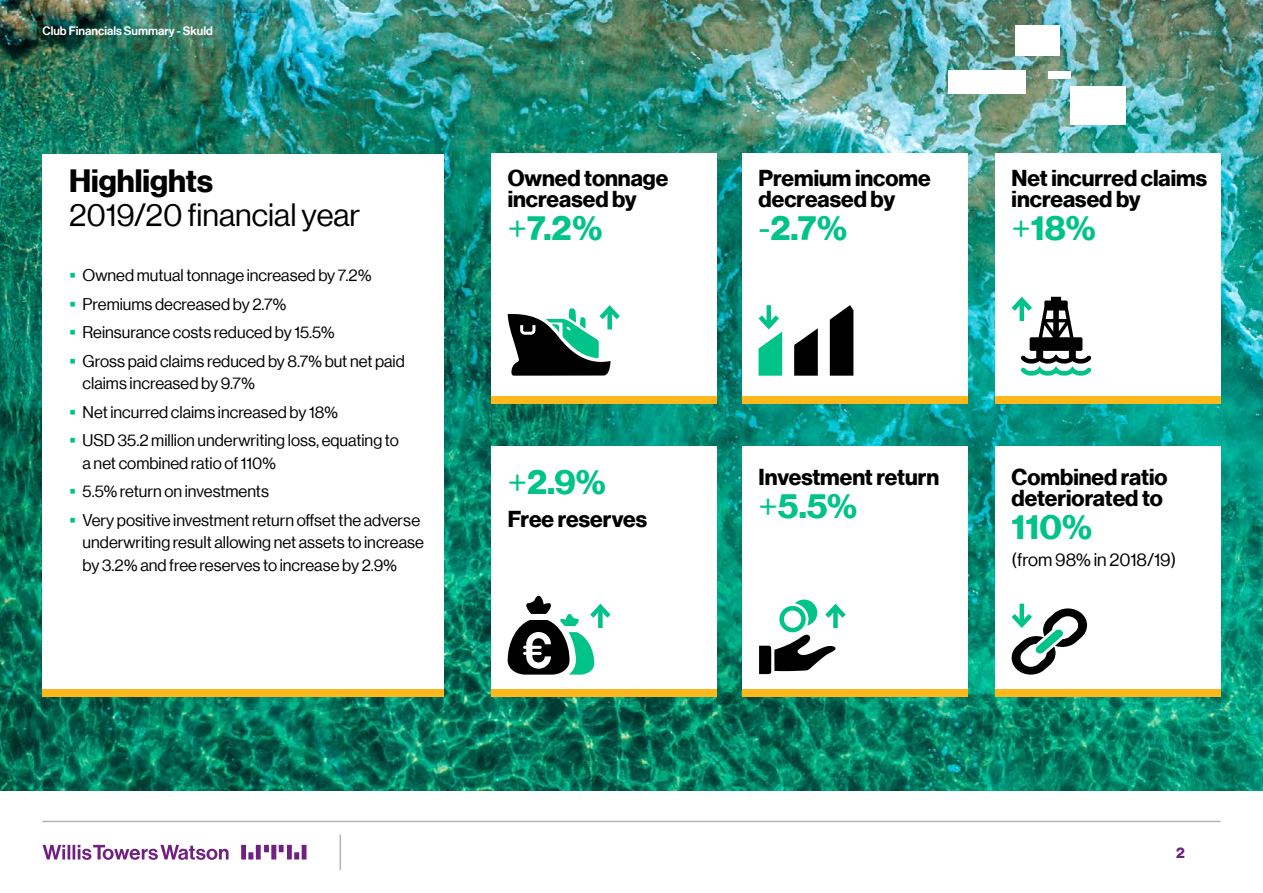
<style>
.page{position:relative;width:1263px;height:893px;background:#fff}
.page>*{position:absolute;margin:0;border:0;box-sizing:border-box;transform-origin:0 0}
.t1{font:34.5px "N Haas Grotesk DS Pro 75 Bd";color:#00c389}
.t2{font:31.5px "N Haas Grotesk DS Pro 55 Rg";color:#000}
.t3{font:31.5px "N Haas Grotesk DS Pro 75 Bd";color:#000}
.t4{font:22.5px/21px "N Haas Grotesk DS Pro 75 Bd";color:#000}
.t5{font:18px "N Haas Grotesk DS Pro 55 Rg";color:#000}
.t6{font:16.5px/28.5px "N Haas Grotesk DS Pro 55 Rg";color:#000}
.t7{font:15px "N Haas Grotesk DS Pro 75 Bd";color:#702082}
.t8{font:12px "N Haas Grotesk DS Pro 65 Md";color:#fff}
.s1{font-family:"N Haas Grotesk DS Pro 55 Rg"}
</style>
<div class="page">
<hr style="left:43px;top:821px;width:1177px;height:1px;background:#b1b3b5">
<hr style="left:340px;top:835px;width:1px;height:35px;background:#b1b3b5">
<svg style="left:43px;top:845px;width:263px;height:15px"></svg>
<img style="left:0;top:0;width:1263px;height:791px">
<div style="left:1070px;top:86px;width:56px;height:39px;background:#fff"></div>
<div style="left:1015px;top:25px;width:44px;height:31px;background:#fff"></div>
<div style="left:1048px;top:71px;width:22px;height:8px;background:#fff"></div>
<div style="left:948px;top:71px;width:78px;height:23px;background:#fff"></div>
<div style="left:491px;top:154px;width:225px;height:250px;background:#fff"></div>
<svg style="left:508px;top:305px;width:112px;height:71px"></svg>
<div style="left:491px;top:396px;width:225px;height:8px;background:#ffb81c"></div>
<div style="left:742px;top:154px;width:225px;height:250px;background:#fff"></div>
<svg style="left:794px;top:328px;width:24px;height:48px"></svg>
<svg style="left:830px;top:305px;width:23px;height:71px;background:#191919"></svg>
<div style="left:766px;top:305px;width:5px;height:21px;background:#00c389"></div>
<svg style="left:758px;top:311px;width:25px;height:65px"></svg>
<div style="left:742px;top:396px;width:225px;height:8px;background:#ffb81c"></div>
<div style="left:995px;top:446px;width:225px;height:251px;background:#fff"></div>
<div style="left:1019px;top:604px;width:5px;height:21px;background:#00c389"></div>
<svg style="left:1011px;top:608px;width:76px;height:67px"></svg>
<div style="left:491px;top:446px;width:225px;height:251px;background:#fff"></div>
<div style="left:491px;top:689px;width:225px;height:8px;background:#ffb81c"></div>
<svg style="left:508px;top:596px;width:103px;height:79px"></svg>
<div style="left:742px;top:446px;width:225px;height:251px;background:#fff"></div>
<div style="left:742px;top:689px;width:225px;height:8px;background:#ffb81c"></div>
<svg style="left:759px;top:600px;width:87px;height:74px"></svg>
<div style="left:995px;top:154px;width:225px;height:250px;background:#fff"></div>
<div style="left:995px;top:396px;width:225px;height:8px;background:#ffb81c"></div>
<svg style="left:1011px;top:296px;width:80px;height:80px"></svg>
<div style="left:43px;top:154px;width:401px;height:543px;background:#fff"></div>
<div style="left:995px;top:689px;width:225px;height:8px;background:#ffb81c"></div>
<div style="left:43px;top:689px;width:401px;height:8px;background:#ffb81c"></div>
<p class="t8" style="left:43px;top:24px;width:172px">Club Financials Summary - Skuld</p>
<h2 class="t3" style="left:69px;top:162px;width:145px">Highlights</h2>
<h2 class="t2" style="left:69px;top:197px;width:293px">2019/20 financial year</h2>
<p class="t6" style="left:83px;top:261px;width:324px">Owned mutual tonnage increased by 7.2% Premiums decreased by 2.7%<br>Reinsurance costs reduced by 15.5%<br>Gross paid claims reduced by 8.7% but net paid</p>
<p class="t6" style="left:83px;top:369px;width:318px">claims increased by 9.7%<br>Net incurred claims increased by 18%<br>USD 35.2 million underwriting loss, equating to</p>
<p class="t6" style="left:83px;top:449px;width:339px">a net combined ratio of 110%<br>5.5% return on investments<br>Very positive investment return offset the adverse</p>
<p class="t6" style="left:83px;top:531px;width:343px;line-height:22.5px">underwriting result allowing net assets to increase by 3.2% and free reserves to increase by 2.9%</p>
<h3 class="t4" style="left:508px;top:168px;width:162px">Owned tonnage increased by</h3>
<h1 class="t1" style="left:508px;top:207px;width:96px"><span class="s1">+</span>7.2%</h1>
<h1 class="t1" style="left:508px;top:462px;width:100px"><span class="s1">+</span>2.9%</h1>
<h3 class="t4" style="left:508px;top:509px;width:141px">Free reserves</h3>
<h3 class="t4" style="left:758px;top:168px;width:174px">Premium income decreased by</h3>
<h1 class="t1" style="left:758px;top:207px;width:90px"><span class="s1">-</span>2.7%</h1>
<h3 class="t4" style="left:1011px;top:168px;width:197px">Net incurred claims increased by</h3>
<h1 class="t1" style="left:1011px;top:207px;width:86px"><span class="s1">+</span>18%</h1>
<h3 class="t4" style="left:758px;top:467px;width:182px">Investment return</h3>
<h1 class="t1" style="left:758px;top:485px;width:100px"><span class="s1">+</span>5.5%</h1>
<h3 class="t4" style="left:1011px;top:467px;width:157px">Combined ratio deteriorated to</h3>
<h1 class="t1" style="left:1011px;top:506px;width:82px">110%</h1>
<p class="t5" style="left:1011px;top:549px;width:166px">(from 98% in 2018/19)</p>
<p class="t7" style="left:1176px;top:844px;width:10px">2</p>
</div>
